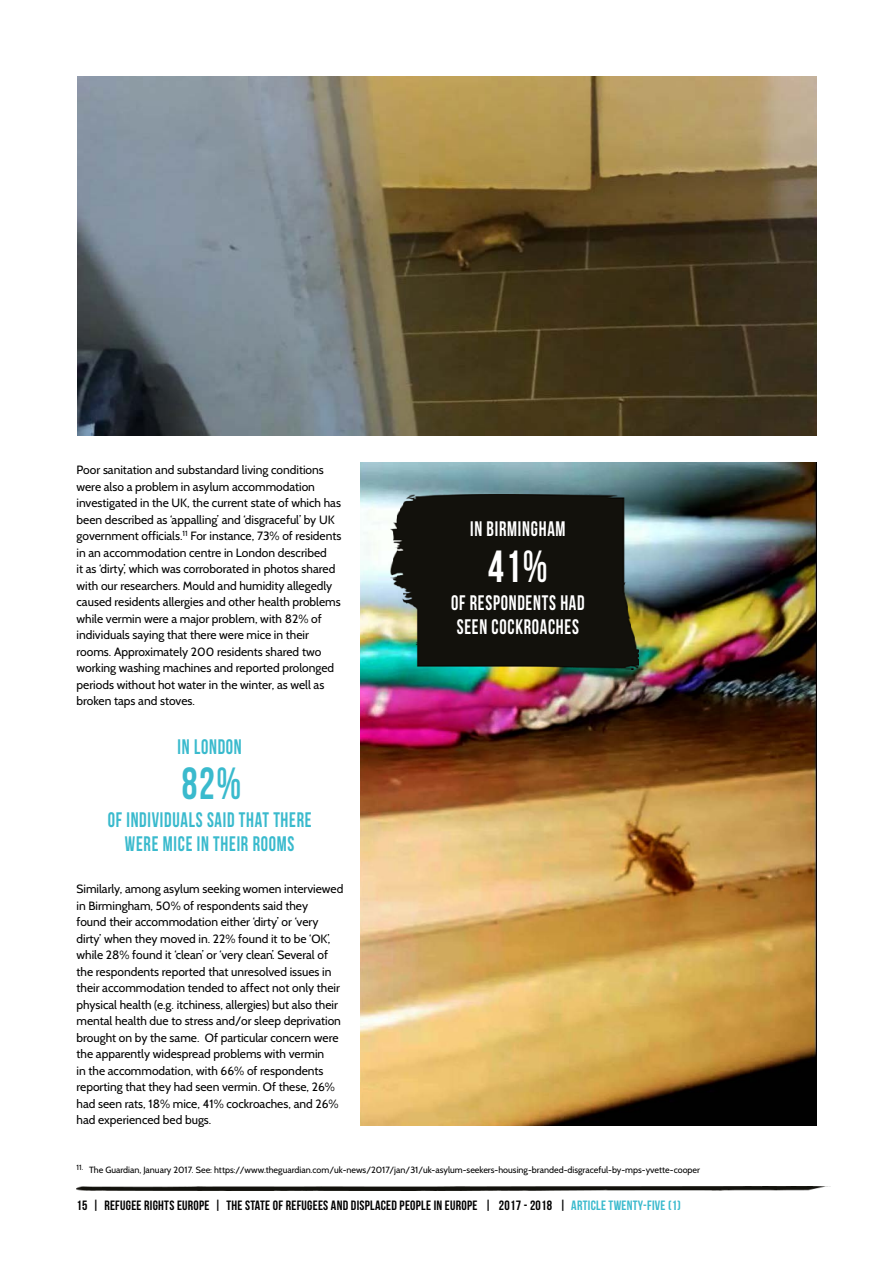
<style>
.page{position:relative;width:893px;height:1263px;background:#fff}
.page>*{position:absolute;margin:0;border:0;box-sizing:border-box;transform-origin:0 0}
.t1{font:45px "Bebas Neue";color:#3abacd;scale:.88 1}
.t2{font:45px "Bebas Neue";color:#fff;scale:.88 1}
.t3{font:21px/24px "Bebas Neue";letter-spacing:.04em;color:#3abacd;text-align:center;scale:.88 1}
.t4{font:21px/24px "Bebas Neue";letter-spacing:.04em;color:#fff;scale:.88 1}
.t5{font:13.5px "Bebas Neue";letter-spacing:.02em;color:#000}
.t6{font:12px/16.5px "Cabin";color:#000}
.t7{font:9px "Cabin";color:#000}
.s1{color:#3abacd}
</style>
<div class="page">
<img style="left:76px;top:1186px;width:755px;height:4px">
<img style="left:77px;top:77px;width:740px;height:359px">
<img style="left:360px;top:462px;width:456px;height:664px">
<img style="left:390px;top:495px;width:249px;height:174px">
<p class="t6" style="left:77px;top:461px;width:266px">Poor sanitation and substandard living conditions were also a problem in asylum accommodation investigated in the UK, the current state of which has been described as ‘appalling’ and ‘disgraceful’ by UK government officials.<sup>11</sup> For instance, 73% of residents in an accommodation centre in London described<br>it as ‘dirty’, which was corroborated in photos shared with our researchers. Mould and humidity allegedly caused residents allergies and other health problems while vermin were a major problem, with 82% of individuals saying that there were mice in their rooms. Approximately 200 residents shared two working washing machines and reported prolonged periods without hot water in the winter, as well as broken taps and stoves.</p>
<h2 class="t3" style="left:178px;top:734px;width:75px">IN LONDON</h2>
<h1 class="t1" style="left:182px;top:759px;width:69px">82%</h1>
<h2 class="t3" style="left:108px;top:808px;width:233px">OF INDIVIDUALS SAID THAT THERE<br>WERE MICE IN THEIR ROOMS</h2>
<p class="t6" style="left:77px;top:881px;width:268px">Similarly, among asylum seeking women interviewed in Birmingham, 50% of respondents said they<br>found their accommodation either ‘dirty’ or ‘very dirty’ when they moved in. 22% found it to be ‘OK’, while 28% found it ‘clean’ or ‘very clean’. Several of the respondents reported that unresolved issues in their accommodation tended to affect not only their physical health (e.g. itchiness, allergies) but also their mental health due to stress and/or sleep deprivation brought on by the same. Of particular concern were the apparently widespread problems with vermin<br>in the accommodation, with 66% of respondents reporting that they had seen vermin. Of these, 26% had seen rats, 18% mice, 41% cockroaches, and 26% had experienced bed bugs.</p>
<h2 class="t4" style="left:470px;top:517px;width:110px">IN BIRMINGHAM</h2>
<h1 class="t2" style="left:488px;top:541px;width:69px">41%</h1>
<h2 class="t4" style="left:451px;top:590px;width:153px">OF RESPONDENTS HAD<br>SEEN COCKROACHES</h2>
<p class="t7" style="left:77px;top:1164px;width:625px"><sup>11.</sup> The Guardian, January 2017. See: https://www.theguardian.com/uk-news/2017/jan/31/uk-asylum-seekers-housing-branded-disgraceful-by-mps-yvette-cooper</p>
<p class="t5" style="left:77px;top:1197px;width:606px">15 | REFUGEE RIGHTS EUROPE | THE STATE OF REFUGEES AND DISPLACED PEOPLE IN EUROPE | 2017 - 2018 | <span class="s1">ARTICLE TWENTY-FIVE (1)</span></p>
</div>
